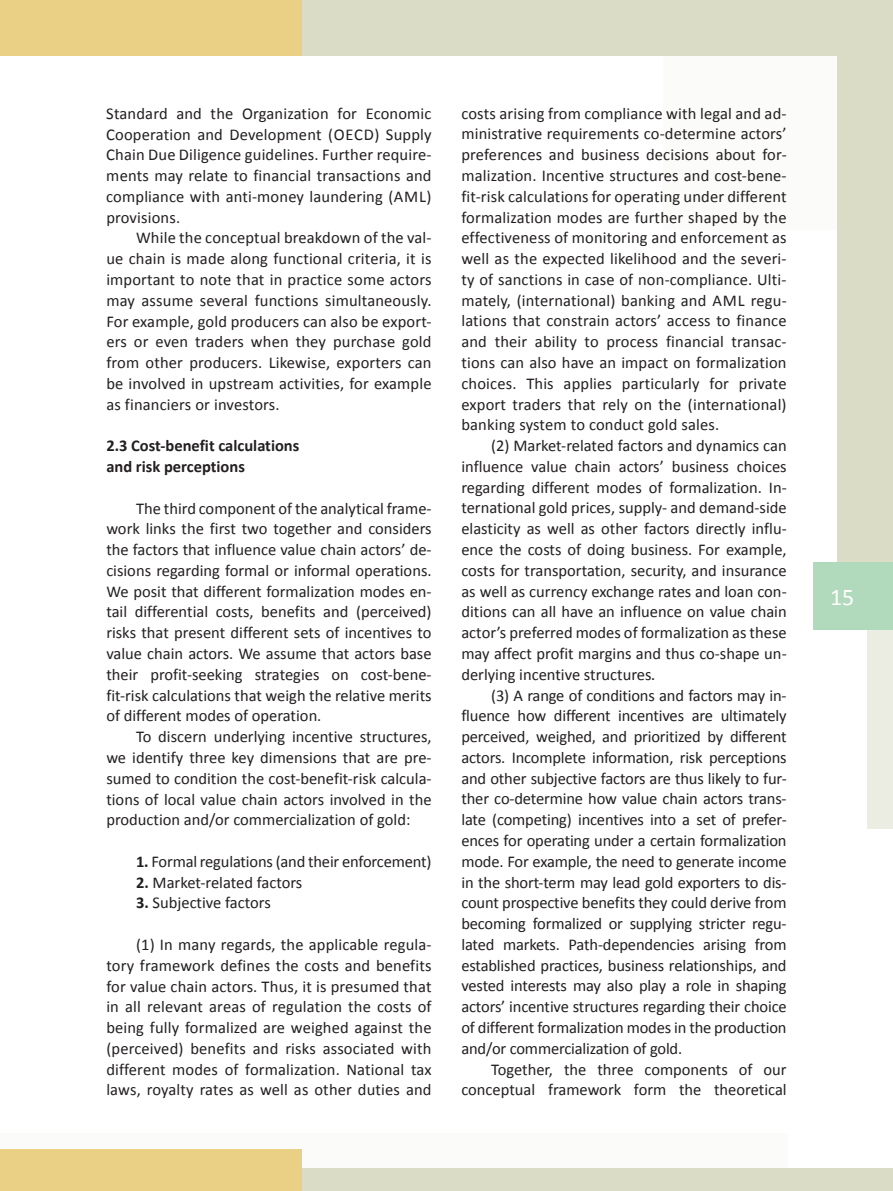
<style>
.page{position:relative;width:893px;height:1191px;background:#fff}
.page>*{position:absolute;margin:0;border:0;box-sizing:border-box;transform-origin:0 0}
.t1{font:24px "Calibri";color:#fff}
.t2{font:16.5px/20.7px "Calibri";color:#231f20;text-align:justify}
.t3{font:700 16.5px/20.7px "Calibri";color:#231f20}
.s1{font-weight:700}
.s2{font-family:"Cambria"}
</style>
<div class="page">
<div style="left:664px;top:0;width:229px;height:230px;background:#fbfbf9"></div>
<div style="left:0;top:1132px;width:788px;height:59px;background:#fbfbf9"></div>
<div style="left:867px;top:547px;width:26px;height:281px;background:#ecede2"></div>
<div style="left:0;top:0;width:302px;height:55px;background:#e9d085"></div>
<div style="left:302px;top:0;width:591px;height:55px;background:#dadcc6"></div>
<div style="left:838px;top:0;width:55px;height:591px;background:#dadcc6"></div>
<div style="left:0;top:1167px;width:893px;height:24px;background:#dadcc6"></div>
<div style="left:0;top:1149px;width:302px;height:42px;background:#e9d085"></div>
<div style="left:813px;top:561px;width:80px;height:68px;background:#b1d9bc"></div>
<p class="t2" style="left:106px;top:103px;width:327px">Standard and the Organization for Economic<br>Cooperation and Development (oecd</p>
<p class="t2" style="left:106px;top:124px;width:327px;text-indent:268px">) Supply Chain Due Diligence guidelines. Further require&shy;ments may relate to financial transactions and compliance with anti-money laundering (aml) provisions.</p>
<p class="t2" style="left:106px;top:228px;width:327px;text-indent:30px">While the conceptual breakdown of the val&shy;ue chain is made along functional criteria, it is important to note that in practice some actors may assume several functions simultaneously.<br>For example, gold producers can also be export&shy;ers or even traders when they purchase gold from other producers. Likewise, exporters can be involved in upstream activities, for example as financiers or investors.</p>
<p class="t3" style="left:106px;top:435px;width:195px">2.3 Cost-benefit calculations and risk perceptions</p>
<p class="t2" style="left:106px;top:498px;width:327px;text-indent:30px">The third component of the analytical frame&shy;work links the first two together and considers the factors that influence value chain actors’ de&shy;cisions regarding formal or informal operations.<br>We posit that different formalization modes en&shy;tail differential costs, benefits and (perceived) risks that present different sets of incentives to value chain actors. We assume that actors base their profit-seeking strategies on cost-bene&shy;fit-risk calculations that weigh the relative merits of different modes of operation.</p>
<p class="t2" style="left:106px;top:726px;width:327px;text-indent:30px">To discern underlying incentive structures, we identify three key dimensions that are pre&shy;sumed to condition the cost-benefit-risk calcula&shy;tions of local value chain actors involved in the production and/or commercialization of gold:</p>
<p class="t2" style="left:136px;top:851px;width:297px"><span class="s1">1.</span> Formal regulations (and their enforcement)</p>
<p class="t2" style="left:136px;top:872px;width:168px"><span class="s1">2.</span> M arket-related factors</p>
<p class="t2" style="left:136px;top:892px;width:136px"><span class="s1">3.</span> Subjective factors</p>
<p class="t2" style="left:106px;top:934px;width:327px;text-indent:30px">(1) In many regards, the applicable regula&shy;tory framework defines the costs and benefits for value chain actors. Thus, it is presumed that in all relevant areas of regulation the costs of being fully formalized are weighed against the (perceived) benefits and risks associated with different modes of formalization. National tax laws, royalty rates as well as other duties and</p>
<p class="t2" style="left:461px;top:103px;width:327px">costs arising from compliance with legal and ad&shy;ministrative requirements co-determine actors’ preferences and business decisions about for&shy;malization. Incentive structures and cost-bene&shy;fit-risk calculations for operating under different formalization modes are further shaped by the effectiveness of monitoring and enforcement as well as the expected likelihood and the severi&shy;ty of sanctions in case of non-compliance. Ulti&shy;mately, (international) banking and aml regu&shy;lations that constrain actors’ access to finance and their ability to process financial transac&shy;tions can also have an impact on formalization choices. This applies particularly for private export traders that rely on the (international) banking system to conduct gold sales.</p>
<p class="t2" style="left:461px;top:435px;width:327px;text-indent:30px">(2) Market-related factors and dynamics can influence value chain actors’ business choices regarding different modes of formalization. In&shy;ternational gold prices, supply- and demand-side elasticity as well as other factors directly influ&shy;ence the costs of doing business. For example, costs for transportation, security, and insurance as well as currency exchange rates and loan con&shy;ditions can all have an influence on value chain actor’s preferred modes of formalization as these may affect profit margins and thus co-shape un&shy;derlying incentive structures<span class="s2">.</span></p>
<p class="t2" style="left:461px;top:684px;width:327px;text-indent:30px">(3) A range of conditions and factors may in&shy;fluence how different incentives are ultimately perceived, weighed<span class="s2">,</span> and prioritized by different actors. Incomplete information, risk perceptions and other subjective factors are thus likely to fur&shy;ther co-determine how value chain actors trans&shy;late (competing) incentives into a set of prefer&shy;ences for operating under a certain formalization mode. For example, the need to generate income in the short-term may lead gold exporters to dis&shy;count prospective benefits they could derive from becoming formalized or supplying stricter regu&shy;lated markets. Path-dependencies arising from established practices, business relationships, and vested interests may also play a role in shaping actors’ incentive structures regarding their choice of different formalization modes in the production and/or commercialization of gold.</p>
<p class="t2" style="left:461px;top:1058px;width:327px;text-align:right">Together, the three components of our conceptual framework form the theoretical</p>
<h1 class="t1" style="left:830px;top:581px;width:26px">15</h1>
</div>
